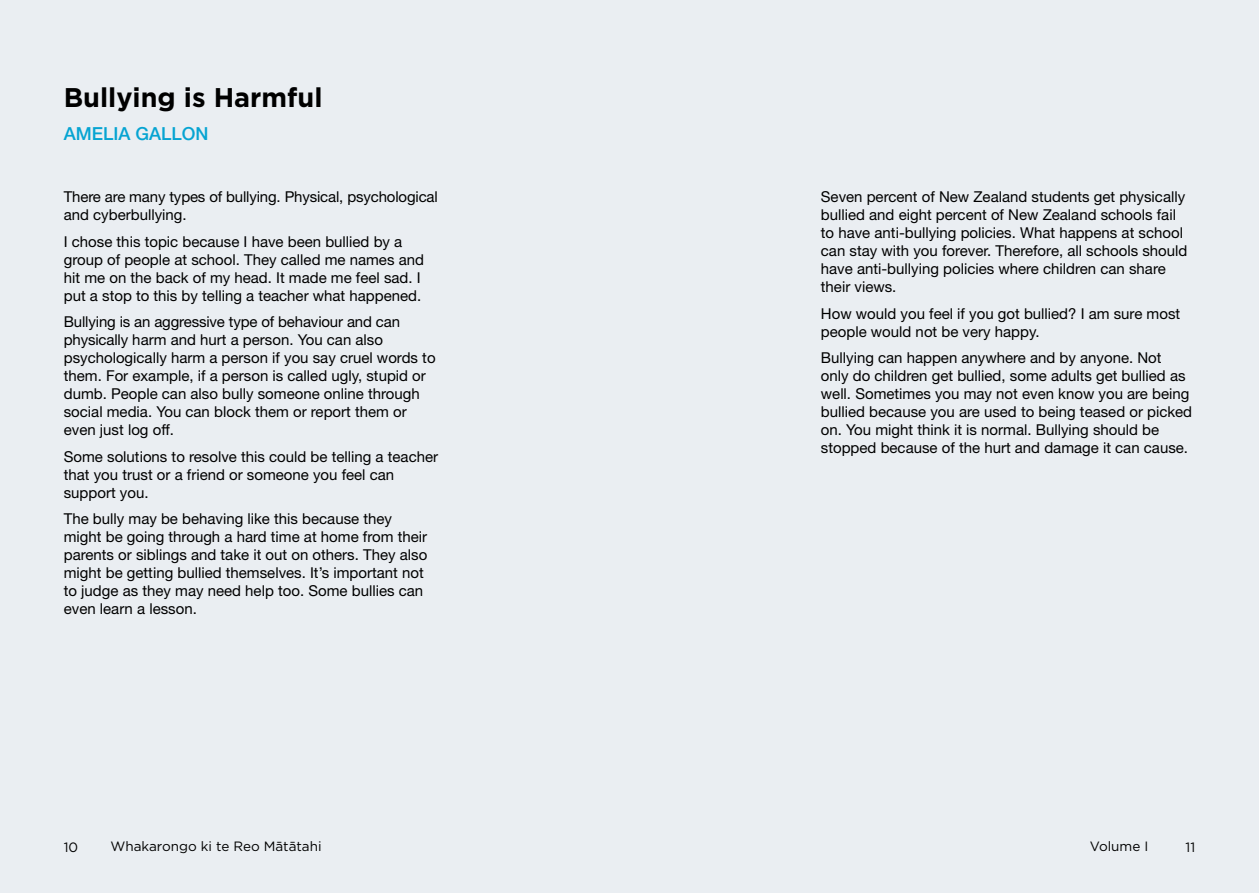
<style>
.page{position:relative;width:1259px;height:893px;background:#fff}
.page>*{position:absolute;margin:0;border:0;box-sizing:border-box;transform-origin:0 0}
.t1{font:700 27px "Gotham";color:#000}
.t2{font:500 18px "Helvetica Neue LT Pro";color:#06a4d2}
.t3{font:15px/18px "Helvetica Neue LT Pro";color:#000}
.t4{font:13.5px "Gotham";color:#000}
</style>
<div class="page">
<div style="left:0;top:0;width:629px;height:893px;background:#eaeef2"></div>
<div style="left:629px;top:0;width:630px;height:893px;background:#eaeef2"></div>
<h1 class="t1" style="left:64px;top:79px;width:260px">Bullying is Harmful</h1>
<p class="t2" style="left:64px;top:123px;width:146px">AMELIA GALLON</p>
<p class="t3" style="left:64px;top:187px;width:375px">There are many types of bullying. Physical, psychological and cyberbullying.</p>
<p class="t3" style="left:64px;top:232px;width:362px">I chose this topic because I have been bullied by a group of people at school. They called me names and hit me on the back of my head. It made me feel sad. I put a stop to this by telling a teacher what happened.</p>
<p class="t3" style="left:64px;top:312px;width:373px">Bullying is an aggressive type of behaviour and can physically harm and hurt a person. You can also psychologically harm a person if you say cruel words to them. For example, if a person is called ugly, stupid or dumb. People can also bully someone online through social media. You can block them or report them or even just log off.</p>
<p class="t3" style="left:64px;top:447px;width:376px">Some solutions to resolve this could be telling a teacher that you trust or a friend or someone you feel can support you.</p>
<p class="t3" style="left:64px;top:509px;width:365px">The bully may be behaving like this because they might be going through a hard time at home from their parents or siblings and take it out on others. They also might be getting bullied themselves. It’s important not to judge as they may need help too. Some bullies can even learn a lesson.</p>
<p class="t3" style="left:821px;top:187px;width:368px">Seven percent of New Zealand students get physically bullied and eight percent of New Zealand schools fail to have anti-bullying policies. What happens at school can stay with you forever. Therefore, all schools should have anti-bullying policies where children can share their views.</p>
<p class="t3" style="left:821px;top:304px;width:361px">How would you feel if you got bullied? I am sure most people would not be very happy.</p>
<p class="t3" style="left:821px;top:348px;width:373px">Bullying can happen anywhere and by anyone. Not only do children get bullied, some adults get bullied as well. Sometimes you may not even know you are being bullied because you are used to being teased or picked on. You might think it is normal. Bullying should be stopped because of the hurt and damage it can cause.</p>
<p class="t4" style="left:64px;top:838px;width:16px">10</p>
<p class="t4" style="left:111px;top:838px;width:213px">Whakarongo ki te Reo Mātātahi</p>
<p class="t4" style="left:1089px;top:838px;width:60px">Volume I</p>
<p class="t4" style="left:1185px;top:838px;width:11px">11</p>
</div>
